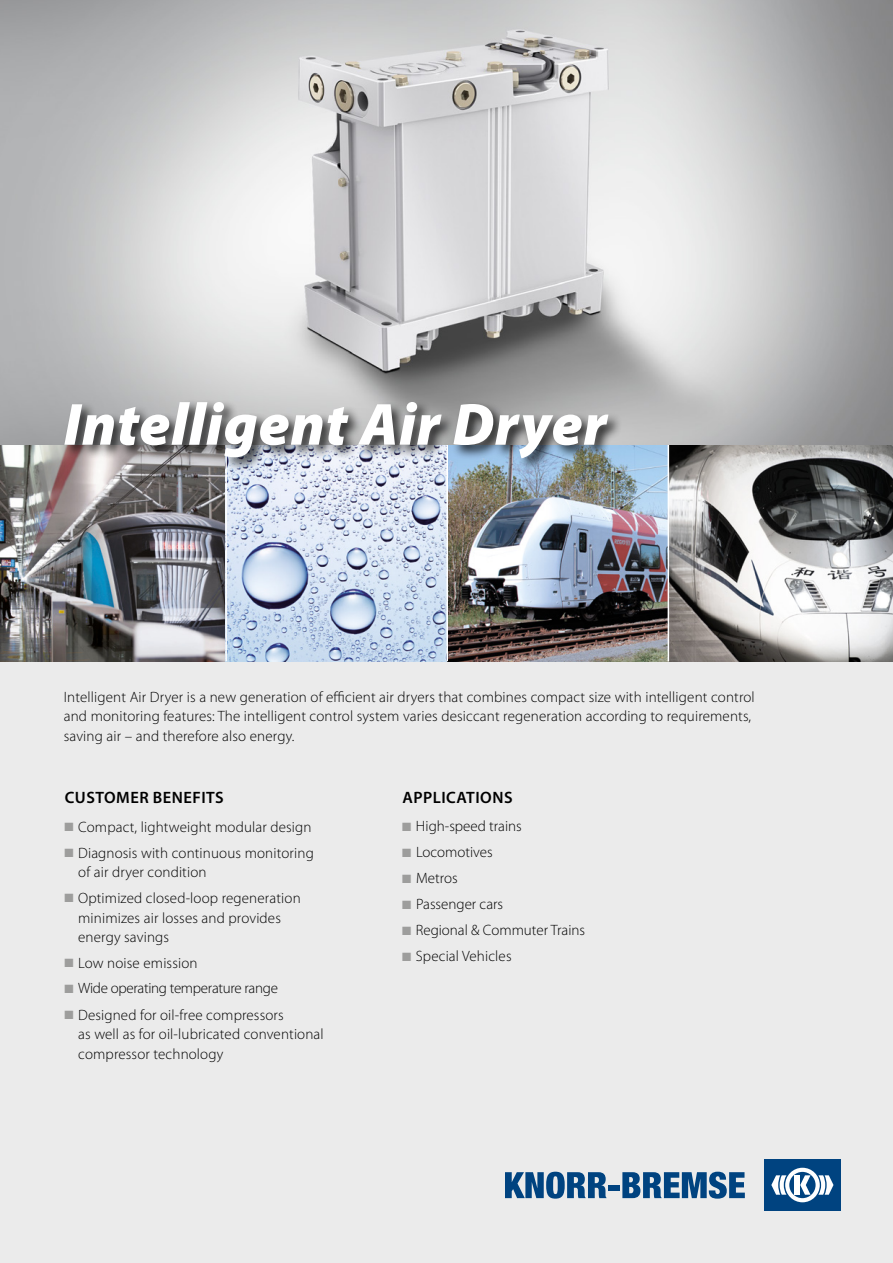
<style>
.page{position:relative;width:893px;height:1263px;background:#fff}
.page>*{position:absolute;margin:0;border:0;box-sizing:border-box;transform-origin:0 0}
.t1{font:italic 900 60px "Myriad Pro";letter-spacing:.01em;color:#fff}
.t2{font:600 16.5px "Myriad Pro";letter-spacing:.03em;color:#000}
.t3{font:300 15px/19.5px "Myriad Pro";letter-spacing:.01em;color:#000}
.t4{font:300 15px "Myriad Pro";letter-spacing:-.02em;color:#000}
.s1{color:#9d9d9c}
</style>
<div class="page">
<div style="left:0;top:545px;width:893px;height:718px;background:#ebebeb"></div>
<img style="left:448px;top:444px;width:445px;height:217px">
<img style="left:0;top:444px;width:225px;height:217px">
<hr style="left:668px;top:444px;width:1px;height:217px;background:#fff">
<div style="left:225px;top:444px;width:221px;height:217px;background:#000;opacity:.3"></div>
<hr style="left:225px;top:444px;width:2px;height:217px;background:#fff">
<hr style="left:446px;top:444px;width:2px;height:217px;background:#fff">
<img style="left:0;top:0;width:893px;height:444px">
<div style="left:62px;top:399px;width:561px;height:74px;background:#000;opacity:.75"></div>
<svg style="left:505px;top:1172px;width:102px;height:26px"></svg>
<div style="left:608px;top:1185px;width:12px;height:5px;background:#004380"></div>
<svg style="left:622px;top:1172px;width:123px;height:27px"></svg>
<div style="left:764px;top:1159px;width:76px;height:52px;background:#004380"></div>
<svg style="left:771px;top:1168px;width:62px;height:34px"></svg>
<h1 class="t1" style="left:64px;top:391px;width:545px">Intelligent Air Dryer</h1>
<p class="t3" style="left:64px;top:687px;width:692px">Intelligent Air Dryer is a new generation of efficient air dryers that combines compact size with intelligent control and monitoring features: The intelligent control system varies desiccant regeneration according to requirements, saving air – and therefore also energy.</p>
<p class="t2" style="left:65px;top:787px;width:161px">CUSTOMER BENEFITS</p>
<p class="t3" style="left:65px;top:817px;width:248px"><span class="s1">■</span> Compact, lightweight modular design</p>
<p class="t3" style="left:78px;top:843px;width:237px;text-indent:-14px"><span class="s1">■</span> Diagnosis with continuous monitoring of air dryer condition</p>
<p class="t3" style="left:78px;top:888px;width:224px;text-indent:-14px"><span class="s1">■</span> Optimized closed-loop regeneration minimizes air losses and provides energy savings</p>
<p class="t3" style="left:65px;top:953px;width:135px"><span class="s1">■</span> Low noise emission</p>
<p class="t4" style="left:65px;top:979px;width:215px"><span class="s1">■</span> Wide operating temperature range</p>
<p class="t3" style="left:78px;top:1005px;width:247px;text-indent:-14px"><span class="s1">■</span> Designed for oil-free compressors<br>as well as for oil-lubricated conventional compressor technology</p>
<p class="t2" style="left:402px;top:787px;width:112px">APPLICATIONS</p>
<p class="t3" style="left:402px;top:816px;width:121px"><span class="s1">■</span> High-speed trains</p>
<p class="t3" style="left:402px;top:842px;width:92px"><span class="s1">■</span> Locomotives</p>
<p class="t3" style="left:402px;top:868px;width:57px"><span class="s1">■</span> Metros</p>
<p class="t3" style="left:402px;top:894px;width:102px"><span class="s1">■</span> Passenger cars</p>
<p class="t3" style="left:402px;top:920px;width:185px"><span class="s1">■</span> Regional &amp; Commuter Trains</p>
<p class="t3" style="left:402px;top:946px;width:111px"><span class="s1">■</span> Special Vehicles</p>
</div>
